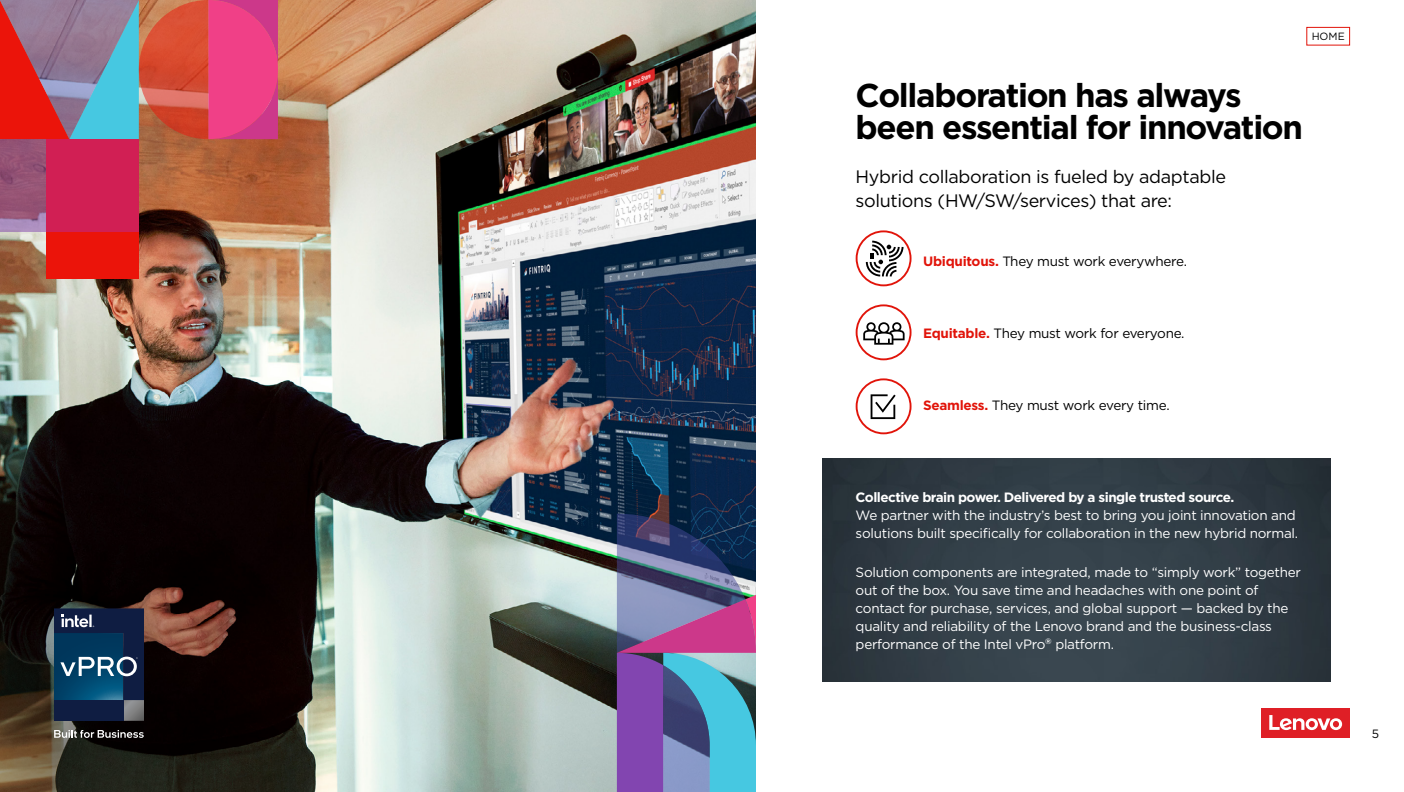
<style>
.page{position:relative;width:1404px;height:792px;background:#fff}
.page>*{position:absolute;margin:0;border:0;box-sizing:border-box;transform-origin:0 0}
.t1{font:700 33px/31.5px "Gotham";letter-spacing:-.04em;color:#000}
.t2{font:18px/24px "Gotham";letter-spacing:-.02em;color:#000}
.t3{font:13.5px/18px "Gotham";letter-spacing:-.02em;color:#fff}
.t4{font:13.5px "Gotham";letter-spacing:-.02em;color:#000}
.t5{font:700 13.5px "Gotham";letter-spacing:-.04em;color:#fff}
.t6{font:12px "Gotham";color:#000}
.t7{font:10.5px "Gotham";color:#000}
.s1{font-weight:700;color:#e1140a}
</style>
<div class="page">
<div style="left:1306px;top:27px;width:44px;height:18px;border:1px solid #e1140a"></div>
<img style="left:822px;top:459px;width:509px;height:222px">
<img style="left:0;top:0;width:756px;height:792px">
<svg style="left:0;top:440px;width:373px;height:352px;background:#312c27"></svg>
<div style="left:1261px;top:708px;width:89px;height:30px;background:#df1f26"></div>
<svg style="left:1269px;top:715px;width:73px;height:15px"></svg>
<svg style="left:54px;top:608px;width:90px;height:113px;background:#1e4061"></svg>
<svg style="left:54px;top:730px;width:90px;height:8px"></svg>
<svg style="left:856px;top:230px;width:56px;height:56px"></svg>
<svg style="left:856px;top:304px;width:56px;height:56px"></svg>
<svg style="left:856px;top:378px;width:56px;height:56px"></svg>
<svg style="left:0;top:0;width:278px;height:139px;background:#b96074"></svg>
<svg style="left:0;top:139px;width:46px;height:93px;background:#975b7f"></svg>
<div style="left:46px;top:139px;width:93px;height:93px;background:#d11f54"></div>
<div style="left:46px;top:232px;width:93px;height:46px;background:#eb140a"></div>
<svg style="left:617px;top:513px;width:139px;height:279px;background:#666a9d"></svg>
<p class="t7" style="left:1312px;top:30px;width:35px">HOME</p>
<h1 class="t1" style="left:856px;top:80px;width:449px">Collaboration has always been essential for innovation</h1>
<h2 class="t2" style="left:856px;top:164px;width:372px">Hybrid collaboration is fueled by adaptable solutions (HW/SW/services) that are:</h2>
<p class="t4" style="left:923px;top:252px;width:265px"><span class="s1">Ubiquitous.</span> They must work everywhere.</p>
<p class="t4" style="left:923px;top:324px;width:263px"><span class="s1">Equitable.</span> They must work for everyone.</p>
<p class="t4" style="left:923px;top:396px;width:248px"><span class="s1">Seamless.</span> They must work every time.</p>
<p class="t5" style="left:856px;top:488px;width:380px">Collective brain power. Delivered by a single trusted source.</p>
<p class="t3" style="left:856px;top:506px;width:444px">We partner with the industry’s best to bring you joint innovation and solutions built specifically for collaboration in the new hybrid normal.</p>
<p class="t3" style="left:856px;top:562px;width:447px">Solution components are integrated, made to “simply work” together out of the box. You save time and headaches with one point of contact for purchase, services, and global support — backed by the quality and reliability of the Lenovo brand and the business-class performance of the Intel vPro<sup>®</sup> platform.</p>
<p class="t6" style="left:1372px;top:726px;width:9px">5</p>
</div>
